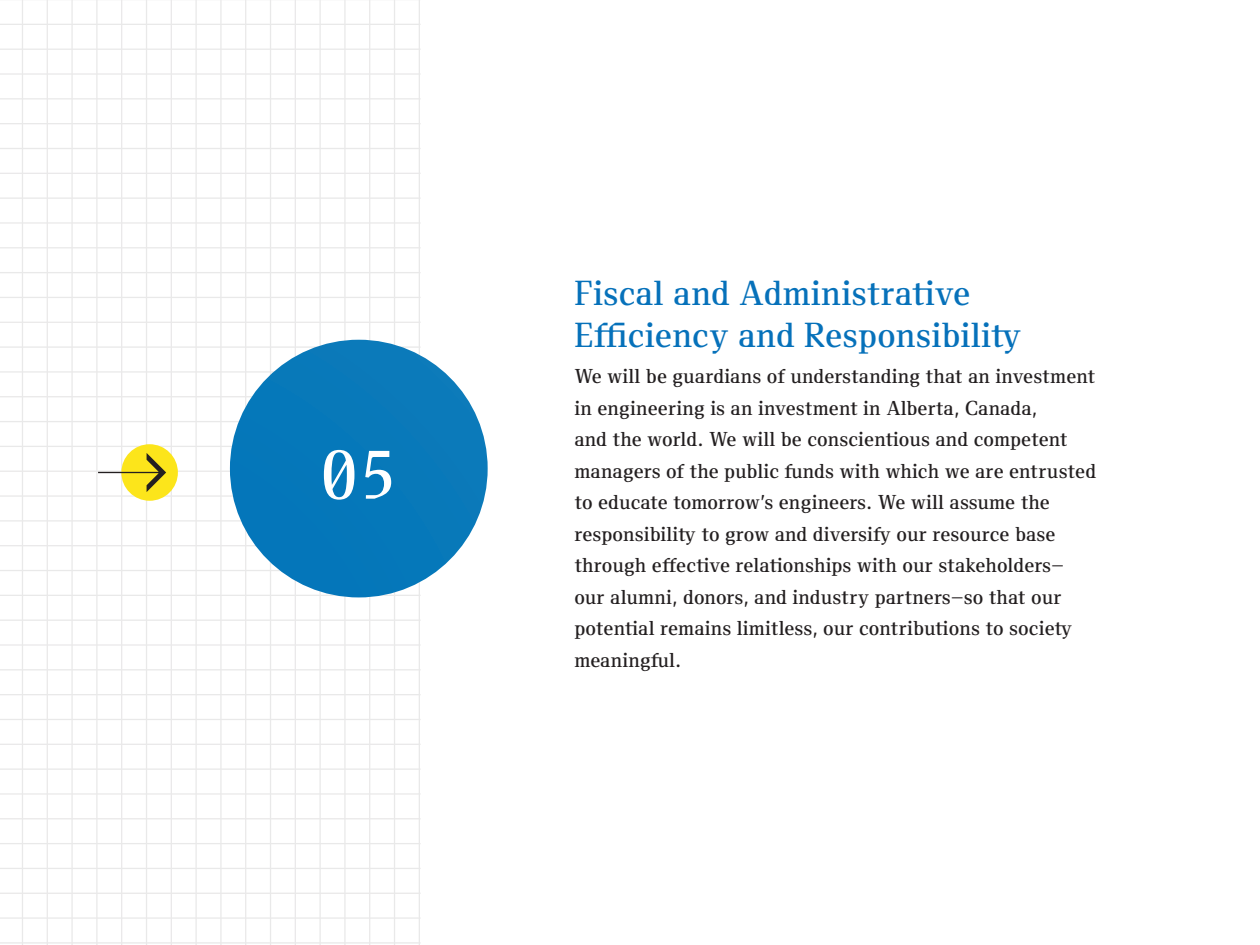
<style>
.page{position:relative;width:1260px;height:945px;background:#fff}
.page>*{position:absolute;margin:0;border:0;box-sizing:border-box;transform-origin:0 0}
.t1{font:65.45px "Fleya";color:#fff}
.t2{font:33.25px/42px "Fleya";color:#0671ba}
.t3{font:19.25px/31.5px "Fleya";color:#231f20}
</style>
<div class="page">
<svg style="left:0;top:0;width:421px;height:945px"></svg>
<div style="left:230px;top:340px;width:258px;height:257px;background:#0578ba;border-radius:129px"></div>
<div style="left:121px;top:444px;width:57px;height:57px;background:#fce51b;border-radius:50%"></div>
<svg style="left:98px;top:453px;width:68px;height:39px"></svg>
<h1 class="t1" style="left:320px;top:433px;width:80px">05</h1>
<h2 class="t2" style="left:574px;top:272px;width:449px">Fiscal and Administrative<br>Efficiency and Responsibility</h2>
<p class="t3" style="left:574px;top:361px;width:524px">We will be guardians of understanding that an investment in engineering is an investment in Alberta, Canada,<br>and the world. We will be conscientious and competent managers of the public funds with which we are entrusted to educate tomorrow’s engineers. We will assume the responsibility to grow and diversify our resource base through effective relationships with our stakeholders— our alumni, donors, and industry partners—so that our potential remains limitless, our contributions to society meaningful.</p>
</div>
